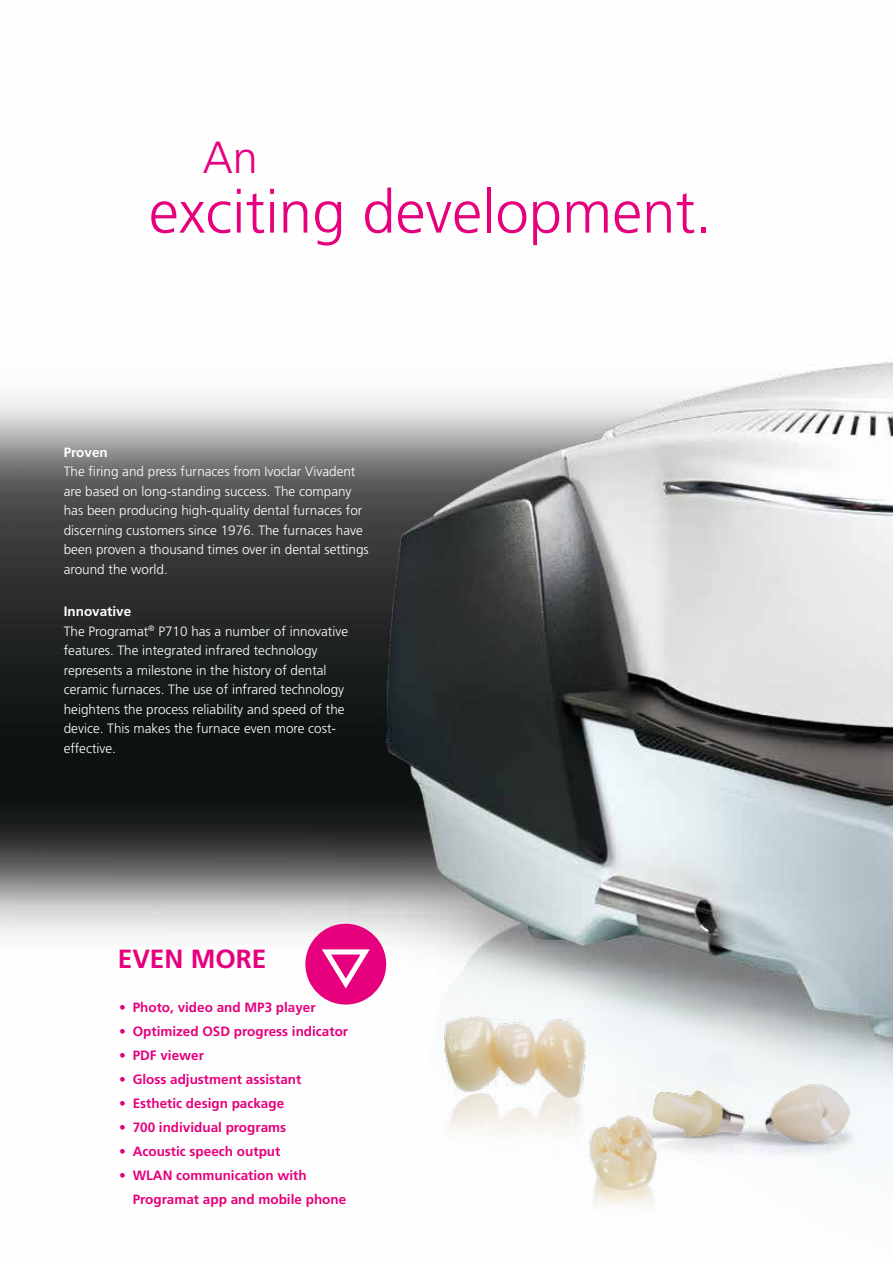
<style>
.page{position:relative;width:893px;height:1263px;background:#fff}
.page>*{position:absolute;margin:0;border:0;box-sizing:border-box;transform-origin:0 0}
.t1{font:300 60px "Frutiger";color:#e6007d}
.t2{font:300 45px "Frutiger";color:#e6007d}
.t3{font:700 26.25px "Frutiger";color:#e6007d}
.t4{font:300 13.5px/19.5px "Frutiger";color:#fff}
.t5{font:700 13.5px/24px "Frutiger";color:#e6007d}
.t6{font:700 13.5px "Frutiger";color:#fff}
.s1{font-weight:700}
</style>
<div class="page">
<img style="left:0;top:397px;width:221px;height:538px">
<img style="left:221px;top:362px;width:672px;height:767px">
<div style="left:305px;top:924px;width:81px;height:80px;background:#e6007d;border-radius:50%"></div>
<svg style="left:322px;top:949px;width:48px;height:40px"></svg>
<img style="left:615px;top:1052px;width:243px;height:104px">
<img style="left:593px;top:1105px;width:89px;height:101px">
<img style="left:411px;top:1002px;width:194px;height:184px">
<h2 class="t2" style="left:203px;top:132px;width:57px">An</h2>
<h1 class="t1" style="left:149px;top:178px;width:565px">exciting development.</h1>
<p class="t6" style="left:64px;top:444px;width:46px">Proven</p>
<p class="t4" style="left:64px;top:462px;width:307px">The firing and press furnaces from Ivoclar Vivadent are based on long-standing success. The company has been producing high-quality dental furnaces for discerning customers since 1976. The furnaces have been proven a thousand times over in dental settings around the world.</p>
<p class="t4" style="left:64px;top:602px;width:286px"><span class="s1">Innovative<br></span>The Programat<sup>®</sup> P710 has a number of innovative features. The integrated infrared technology represents a milestone in the history of dental ceramic furnaces. The use of infrared technology heightens the process reliability and speed of the device. This makes the furnace even more cost&shy;effective.</p>
<h3 class="t3" style="left:118px;top:943px;width:150px">EVEN MORE</h3>
<p class="t5" style="left:119px;top:995px;width:198px">• Photo, video and MP3 player</p>
<p class="t5" style="left:119px;top:1019px;width:231px">• Optimized OSD progress indicator</p>
<p class="t5" style="left:119px;top:1043px;width:86px">• PDF viewer</p>
<p class="t5" style="left:119px;top:1067px;width:184px">• Gloss adjustment assistant</p>
<p class="t5" style="left:119px;top:1091px;width:167px">• Esthetic design package</p>
<p class="t5" style="left:119px;top:1115px;width:169px">• 700 individual programs</p>
<p class="t5" style="left:119px;top:1139px;width:163px">• Acoustic speech output</p>
<p class="t5" style="left:133px;top:1163px;width:215px;text-indent:-14px">• WLAN communication with<br>Programat app and mobile phone</p>
</div>
